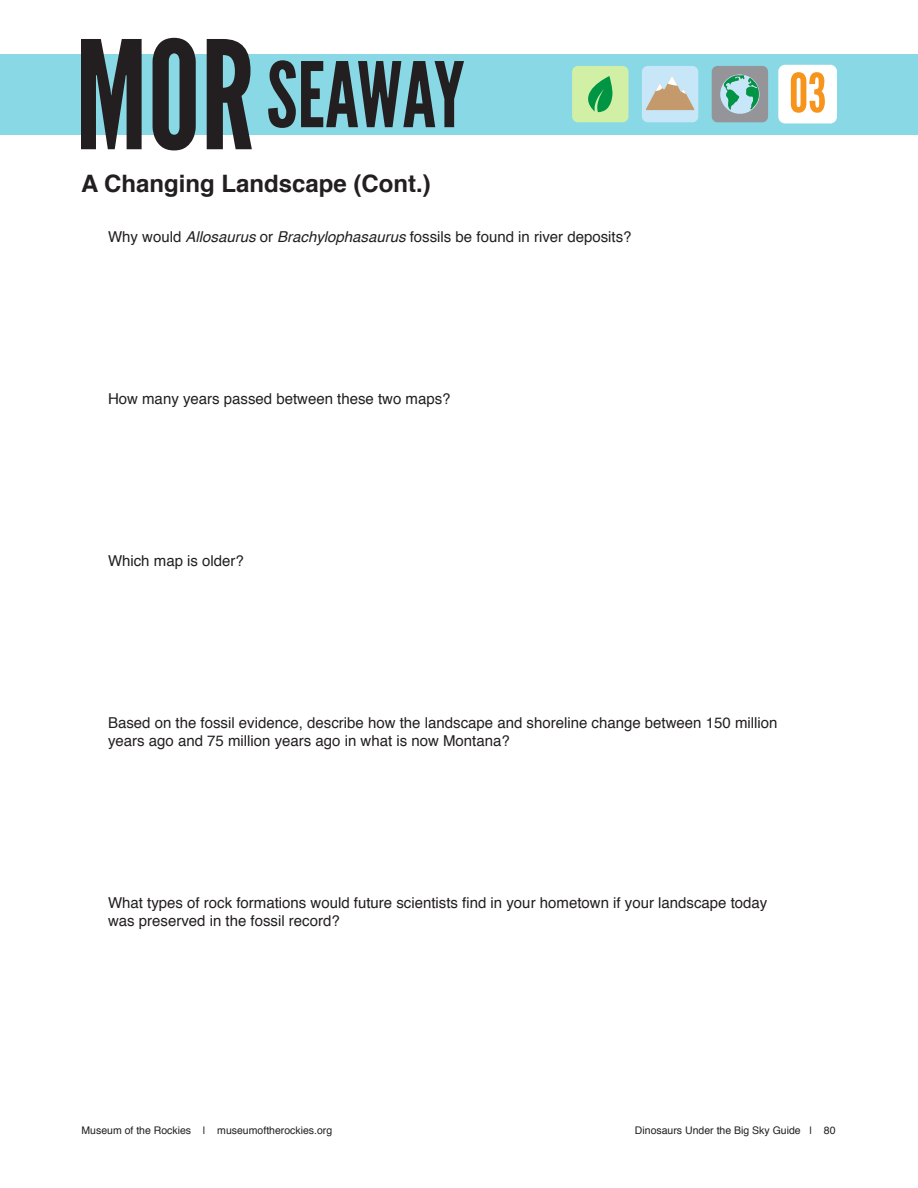
<style>
.page{position:relative;width:918px;height:1188px;background:#fff}
.page>*{position:absolute;margin:0;border:0;box-sizing:border-box;transform-origin:0 0}
.Banner_MOR{font:150px "League Gothic";color:#231f20}
.Banner_Subtitle{font:90px "League Gothic";color:#231f20}
.t1{font:54px "League Gothic";color:#f7941c}
.Main_Title{font:700 24px "Helvetica";color:#231f20}
.t2{font:15px/18px "Helvetica";color:#231f20}
.t3{font:10.5px "Helvetica";color:#231f20}
.s1{font-style:italic}
</style>
<div class="page">
<div style="left:0;top:54px;width:918px;height:81px;background:#89d8e5"></div>
<div style="left:712px;top:66px;width:56px;height:56px;background:#949499;border-radius:6px"></div>
<svg style="left:720px;top:74px;width:40px;height:40px"></svg>
<div style="left:642px;top:66px;width:56px;height:56px;background:#c7e6f7;border-radius:6px"></div>
<svg style="left:646px;top:76px;width:48px;height:34px"></svg>
<div style="left:572px;top:66px;width:56px;height:56px;background:#d1f0a6;border-radius:6px"></div>
<svg style="left:588px;top:76px;width:25px;height:36px"></svg>
<div style="left:778px;top:65px;width:59px;height:58px;background:#fff;border-radius:7px"></div>
<p class="Banner_MOR" style="left:75px;top:6px;width:181px">MOR</p>
<p class="Banner_Subtitle" style="left:267px;top:42px;width:200px">SEAWAY</p>
<h3 class="t1" style="left:789px;top:61px;width:39px">03</h3>
<p class="Main_Title" style="left:81px;top:165px;width:351px">A Changing Landscape (Cont.)</p>
<p class="t2" style="left:108px;top:228px;width:525px">Why would <span class="s1">Allosaurus</span> or <span class="s1">Brachylophasaurus</span> fossils be found in river deposits?</p>
<p class="t2" style="left:108px;top:390px;width:344px">How many years passed between these two maps?</p>
<p class="t2" style="left:108px;top:552px;width:137px">Which map is older?</p>
<p class="t2" style="left:108px;top:714px;width:671px">Based on the fossil evidence, describe how the landscape and shoreline change between 150 million years ago and 75 million years ago in what is now Montana?</p>
<p class="t2" style="left:108px;top:894px;width:661px">What types of rock formations would future scientists find in your hometown if your landscape today was preserved in the fossil record?</p>
<p class="t3" style="left:82px;top:1122px;width:252px">Museum of the Rockies | museumoftherockies.org</p>
<p class="t3" style="left:635px;top:1122px;width:202px">Dinosaurs Under the Big Sky Guide | 80</p>
</div>
